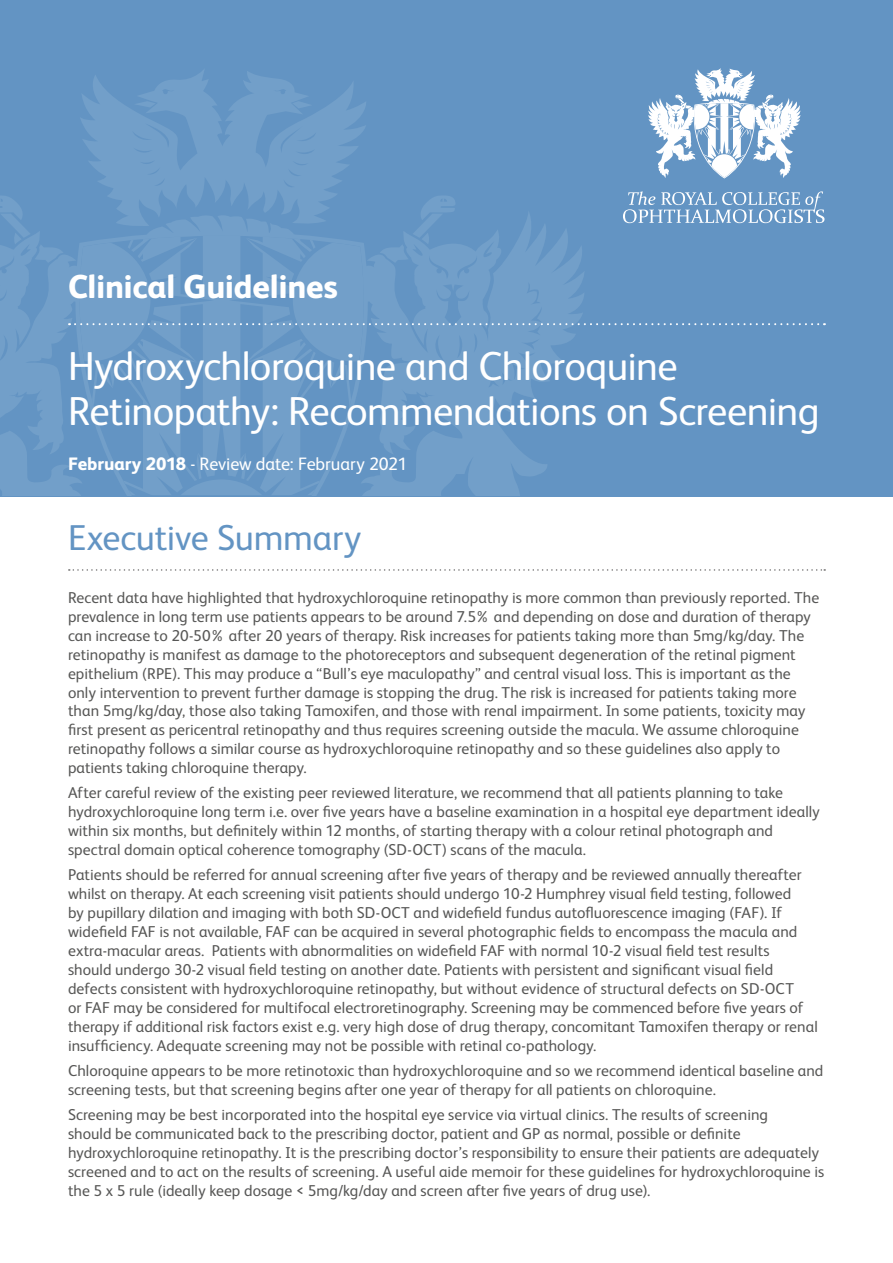
<style>
.page{position:relative;width:893px;height:1263px;background:#fff}
.page>*{position:absolute;margin:0;border:0;box-sizing:border-box;transform-origin:0 0}
.t1{font:40.5px/45px "FS Albert";letter-spacing:-.015em;color:#fff}
.t2{font:36px "FS Albert";letter-spacing:-.01em;color:#6394c3}
.t3{font:800 33px "FS Albert";letter-spacing:-.01em;color:#fff}
.t4{font:18px "FS Albert";letter-spacing:-.005em;color:#fff}
.t5{font:15.75px/18.9px "FS Albert";color:#575756}
.s1{font-weight:800}
</style>
<div class="page">
<svg style="left:69px;top:569px;width:756px;height:2px"></svg>
<div style="left:0;top:0;width:893px;height:496px;background:#6394c3"></div>
<svg style="left:80px;top:70px;width:286px;height:121px;fill:#729fc9"></svg>
<svg style="left:648px;top:68px;width:153px;height:110px"></svg>
<svg style="left:0;top:191px;width:825px;height:304px"></svg>
<h3 class="t3" style="left:68px;top:267px;width:271px">Clinical Guidelines</h3>
<h1 class="t1" style="left:68px;top:344px;width:753px">Hydroxychloroquine and Chloroquine<br>Retinopathy: Recommendations on Screening</h1>
<p class="t4" style="left:68px;top:453px;width:341px"><span class="s1">February 2018</span> - Review date: February 2021</p>
<h2 class="t2" style="left:68px;top:517px;width:295px">Executive Summary</h2>
<p class="t5" style="left:68px;top:588px;width:753px">Recent data have highlighted that hydroxychloroquine retinopathy is more common than previously reported. The prevalence in long term use patients appears to be around 7.5% and depending on dose and duration of therapy can increase to 20-50% after 20 years of therapy. Risk increases for patients taking more than 5mg/kg/day. The retinopathy is manifest as damage to the photoreceptors and subsequent degeneration of the retinal pigment epithelium (RPE). This may produce a “Bull’s eye maculopathy” and central visual loss. This is important as the only intervention to prevent further damage is stopping the drug. The risk is increased for patients taking more than 5mg/kg/day, those also taking Tamoxifen, and those with renal impairment. In some patients, toxicity may first present as pericentral retinopathy and thus requires screening outside the macula. We assume chloroquine retinopathy follows a similar course as hydroxychloroquine retinopathy and so these guidelines also apply to patients taking chloroquine therapy.</p>
<p class="t5" style="left:68px;top:783px;width:753px">After careful review of the existing peer reviewed literature, we recommend that all patients planning to take hydroxychloroquine long term i.e. over five years have a baseline examination in a hospital eye department ideally within six months, but definitely within 12 months, of starting therapy with a colour retinal photograph and spectral domain optical coherence tomography (SD-OCT) scans of the macula.</p>
<p class="t5" style="left:68px;top:865px;width:751px">Patients should be referred for annual screening after five years of therapy and be reviewed annually thereafter whilst on therapy. At each screening visit patients should undergo 10-2 Humphrey visual field testing, followed<br>by pupillary dilation and imaging with both SD-OCT and widefield fundus autofluorescence imaging (FAF). If widefield FAF is not available, FAF can be acquired in several photographic fields to encompass the macula and extra-macular areas. Patients with abnormalities on widefield FAF with normal 10-2 visual field test results<br>should undergo 30-2 visual field testing on another date. Patients with persistent and significant visual field defects consistent with hydroxychloroquine retinopathy, but without evidence of structural defects on SD-OCT<br>or FAF may be considered for multifocal electroretinography. Screening may be commenced before five years of therapy if additional risk factors exist e.g. very high dose of drug therapy, concomitant Tamoxifen therapy or renal insufficiency. Adequate screening may not be possible with retinal co-pathology.</p>
<p class="t5" style="left:68px;top:1061px;width:757px">Chloroquine appears to be more retinotoxic than hydroxychloroquine and so we recommend identical baseline and screening tests, but that screening begins after one year of therapy for all patients on chloroquine.</p>
<p class="t5" style="left:68px;top:1105px;width:758px">Screening may be best incorporated into the hospital eye service via virtual clinics. The results of screening<br>should be communicated back to the prescribing doctor, patient and GP as normal, possible or definite hydroxychloroquine retinopathy. It is the prescribing doctor’s responsibility to ensure their patients are adequately screened and to act on the results of screening. A useful aide memoir for these guidelines for hydroxychloroquine is the 5 x 5 rule (ideally keep dosage &lt; 5mg/kg/day and screen after five years of drug use).</p>
</div>
